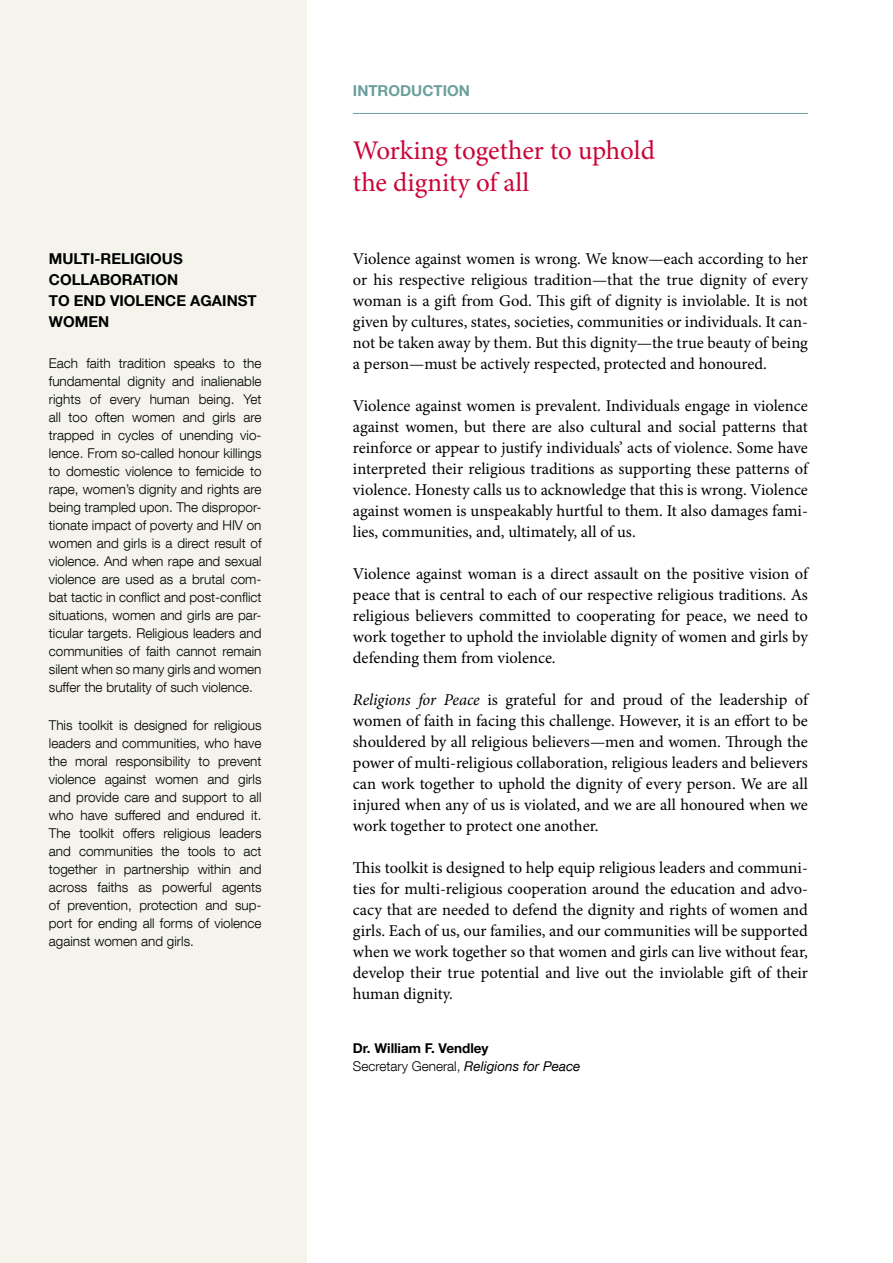
<style>
.page{position:relative;width:893px;height:1263px;background:#fff}
.page>*{position:absolute;margin:0;border:0;box-sizing:border-box;transform-origin:0 0}
.t1{font:27px/32.4px "Minion Pro";color:#ca0538}
.t2{font:16.5px/21px "Minion Pro";letter-spacing:-.005em;color:#000;text-align:justify}
.Section_title{font:700 15px/21px "Helvetica Neue LT Com";color:#000}
.Section_title-2{font:700 15px "Helvetica Neue LT Com";color:#6b9f9d}
.Info-box_-_indented{font:300 13.5px/18px "Helvetica Neue LT Com";color:#000;text-align:justify}
.Info-box{font:700 13.5px/18px "Helvetica Neue LT Com";color:#000}
.s1{font-style:italic}
.s2{font-weight:300}
.s3{font-weight:400;font-style:italic}
</style>
<div class="page">
<div style="left:0;top:0;width:306px;height:1263px;background:#f4f3ec"></div>
<hr style="left:353px;top:113px;width:455px;height:1px;background:#6b9f9d">
<p class="Section_title" style="left:49px;top:248px;width:209px">MULTI-RELIGIOUS<br>COLLABORATION<br>TO END VIOLENCE AGAINST<br>WOMEN</p>
<p class="Info-box_-_indented" style="left:49px;top:354px;width:214px">Each faith tradition speaks to the fundamental dignity and inalienable rights of every human being. Yet all too often women and girls are trapped in cycles of unending vio&shy;lence. From so-called honour killings to domestic violence to femicide to rape, women’s dignity and rights are being trampled upon. The dispropor&shy;tionate impact of poverty and HIV on women and girls is a direct result of violence. And when rape and sexual violence are used as a brutal com&shy;bat tactic in conflict and post-conflict situations, women and girls are par&shy;ticular targets. Religious leaders and communities of faith cannot remain silent when so many girls and women suffer the brutality of such violence.</p>
<p class="Info-box_-_indented" style="left:49px;top:715px;width:214px">This toolkit is designed for religious leaders and communities, who have the moral responsibility to prevent violence against women and girls and provide care and support to all who have suffered and endured it.<br>The toolkit offers religious leaders and communities the tools to act together in partnership within and across faiths as powerful agents of prevention, protection and sup&shy;port for ending all forms of violence against women and girls.</p>
<p class="Section_title-2" style="left:353px;top:81px;width:118px">INTRODUCTION</p>
<p class="t1" style="left:353px;top:134px;width:303px">Working together to uphold the dignity of all</p>
<p class="t2" style="left:353px;top:248px;width:457px">Violence against women is wrong. We know—each according to her or his respective religious tradition—that the true dignity of every woman is a gift from God. This gift of dignity is inviolable. It is not given by cultures, states, societies, communities or individuals. It can&shy;not be taken away by them. But this dignity—the true beauty of being a person—must be actively respected, protected and honoured.</p>
<p class="t2" style="left:353px;top:395px;width:457px">Violence against women is prevalent. Individuals engage in violence against women, but there are also cultural and social patterns that reinforce or appear to justify individuals’ acts of violence. Some have interpreted their religious traditions as supporting these patterns of violence. Honesty calls us to acknowledge that this is wrong. Violence against women is unspeakably hurtful to them. It also damages fami&shy;lies, communities, and, ultimately, all of us.</p>
<p class="t2" style="left:353px;top:563px;width:456px">Violence against woman is a direct assault on the positive vision of peace that is central to each of our respective religious traditions. As religious believers committed to cooperating for peace, we need to work together to uphold the inviolable dignity of women and girls by defending them from violence.</p>
<p class="t2" style="left:353px;top:689px;width:456px"><span class="s1">Religions for Peace</span> is grateful for and proud of the leadership of women of faith in facing this challenge. However, it is an effort to be shouldered by all religious believers—men and women. Through the power of multi-religious collaboration, religious leaders and believers can work together to uphold the dignity of every person. We are all injured when any of us is violated, and we are all honoured when we work together to protect one another.</p>
<p class="t2" style="left:353px;top:857px;width:457px">This toolkit is designed to help equip religious leaders and communi&shy;ties for multi-religious cooperation around the education and advo&shy;cacy that are needed to defend the dignity and rights of women and girls. Each of us, our families, and our communities will be supported when we work together so that women and girls can live without fear, develop their true potential and live out the inviolable gift of their human dignity.</p>
<p class="Info-box" style="left:353px;top:1039px;width:229px">Dr. William F. Vendley<br><span class="s2">Secretary General,</span> <span class="s3">Religions for Peace</span></p>
</div>
